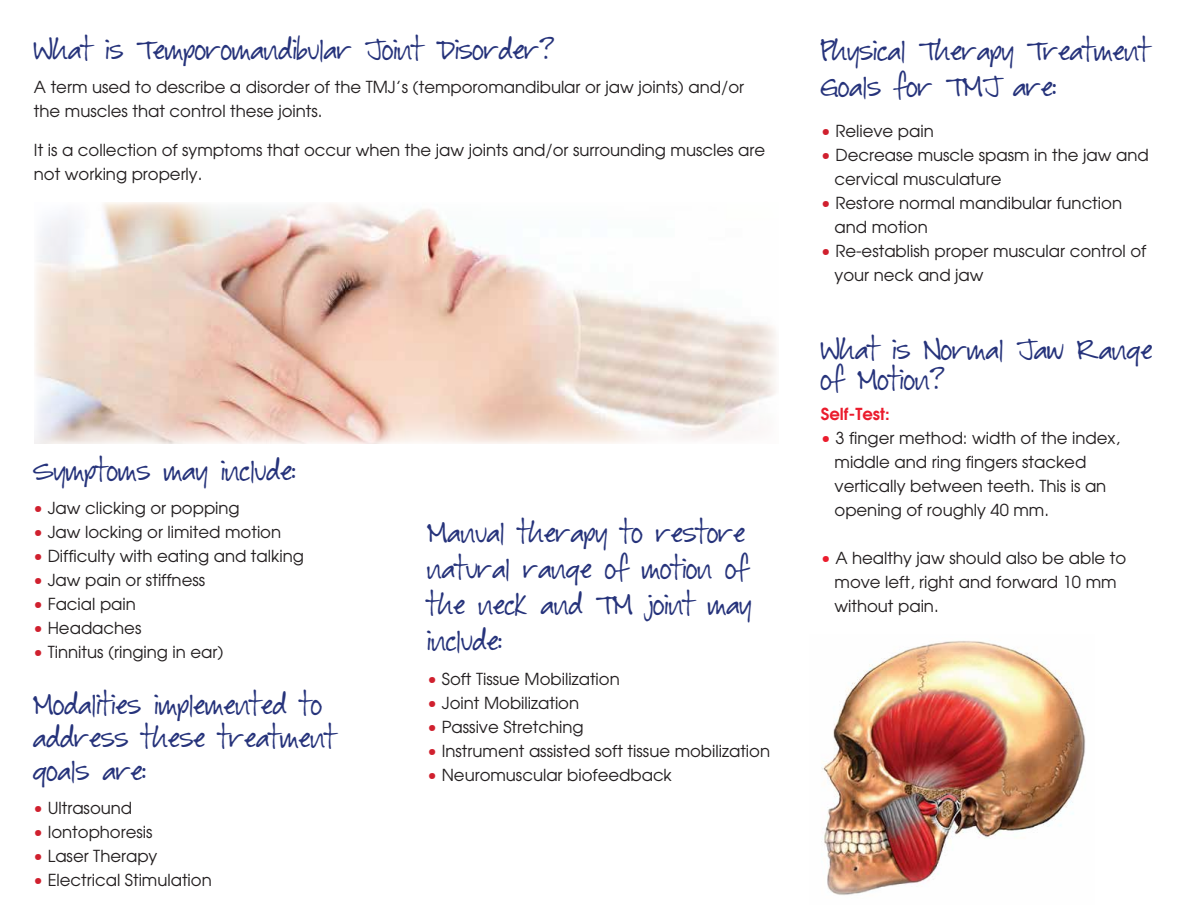
<style>
.page{position:relative;width:1188px;height:918px;background:#fff}
.page>*{position:absolute;margin:0;border:0;box-sizing:border-box;transform-origin:0 0}
.t1{font:19.5px/36px "Baby Boston";color:#26337b}
.t2{font:16.5px/24px "Avalon";color:#231f20}
.t3{font:700 16.5px "Avalon";color:#eb1c2d}
.s1{color:#d0202e}
.s2{color:#eb1c2d}
</style>
<div class="page">
<img style="left:34px;top:202px;width:742px;height:242px">
<img style="left:821px;top:641px;width:265px;height:254px">
<p class="t1" style="left:34px;top:34px;width:522px">What is Temporomandibular Joint Disorder?</p>
<p class="t2" style="left:34px;top:75px;width:712px">A term used to describe a disorder of the TMJ’s (temporomandibular or jaw joints) and/or the muscles that control these joints.</p>
<p class="t2" style="left:34px;top:138px;width:733px">It is a collection of symptoms that occur when the jaw joints and/or surrounding muscles are not working properly.</p>
<p class="t1" style="left:33px;top:455px;width:264px">Symptoms may include:</p>
<p class="t2" style="left:33px;top:496px;width:208px"><span class="s1">•</span> Jaw clicking or popping</p>
<p class="t2" style="left:33px;top:520px;width:249px"><span class="s1">•</span> Jaw locking or limited motion</p>
<p class="t2" style="left:33px;top:544px;width:272px"><span class="s1">•</span> Difficulty with eating and talking</p>
<p class="t2" style="left:33px;top:568px;width:174px"><span class="s1">•</span> Jaw pain or stiffness</p>
<p class="t2" style="left:33px;top:592px;width:104px"><span class="s1">•</span> Facial pain</p>
<p class="t2" style="left:33px;top:616px;width:110px"><span class="s1">•</span> Headaches</p>
<p class="t2" style="left:33px;top:640px;width:192px"><span class="s1">•</span> Tinnitus (ringing in ear)</p>
<p class="t1" style="left:33px;top:690px;width:304px;line-height:33px">Modalities implemented to address these treatment goals are:</p>
<p class="t2" style="left:33px;top:796px;width:101px"><span class="s1">•</span> Ultrasound</p>
<p class="t2" style="left:33px;top:820px;width:121px"><span class="s1">•</span> Iontophoresis</p>
<p class="t2" style="left:33px;top:844px;width:126px"><span class="s1">•</span> Laser Therapy</p>
<p class="t2" style="left:33px;top:868px;width:180px"><span class="s1">•</span> Electrical Stimulation</p>
<p class="t1" style="left:427px;top:517px;width:326px">Manual therapy to restore natural range of motion of the neck and TM joint may include:</p>
<p class="t2" style="left:427px;top:666px;width:194px"><span class="s1">•</span> Soft Tissue Mobilization</p>
<p class="t2" style="left:427px;top:690px;width:153px"><span class="s1">•</span> Joint Mobilization</p>
<p class="t2" style="left:427px;top:714px;width:158px"><span class="s1">•</span> Passive Stretching</p>
<p class="t2" style="left:427px;top:738px;width:344px"><span class="s1">•</span> Instrument assisted soft tissue mobilization</p>
<p class="t2" style="left:427px;top:762px;width:246px"><span class="s1">•</span> Neuromuscular biofeedback</p>
<p class="t1" style="left:821px;top:35px;width:331px">Physical Therapy Treatment<br>Goals for TMJ are:</p>
<p class="t2" style="left:821px;top:118px;width:114px"><span class="s1">•</span> Relieve pain</p>
<p class="t2" style="left:835px;top:142px;width:316px;text-indent:-14px"><span class="s1">•</span> Decrease muscle spasm in the jaw and cervical musculature</p>
<p class="t2" style="left:835px;top:190px;width:289px;text-indent:-14px"><span class="s1">•</span> Restore normal mandibular function and motion</p>
<p class="t2" style="left:835px;top:238px;width:313px;text-indent:-14px"><span class="s1">•</span> Re-establish proper muscular control of your neck and jaw</p>
<p class="t1" style="left:821px;top:337px;width:333px;line-height:30px">What is Normal Jaw Range of Motion?</p>
<p class="t3" style="left:821px;top:403px;width:70px">Self-Test:</p>
<p class="t2" style="left:835px;top:426px;width:287px;text-indent:-14px"><span class="s2">•</span> 3 finger method: width of the index, middle and ring fingers stacked vertically between teeth. This is an opening of roughly 40 mm.</p>
<p class="t2" style="left:835px;top:546px;width:293px;text-indent:-14px"><span class="s2">•</span> A healthy jaw should also be able to move left, right and forward 10 mm without pain.</p>
</div>
